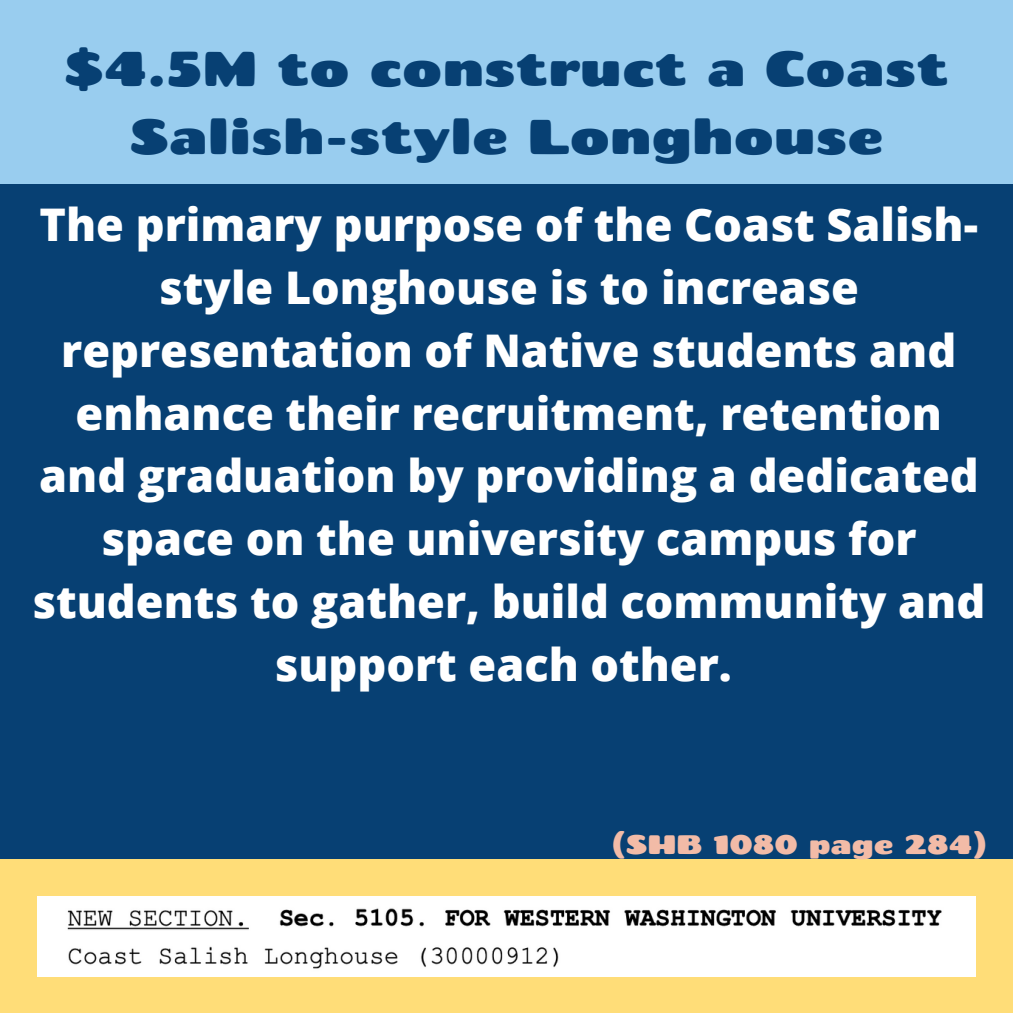
<style>
.page{position:relative;width:1013px;height:1013px;background:#fff}
.page>*{position:absolute;margin:0;border:0;box-sizing:border-box;transform-origin:0 0}
.t1{font:48.75px/67.5px "Chango";color:#074073;text-align:center}
.t2{font:800 45px/62.8px "Open Sans";color:#fff;text-align:center}
.t3{font:26.62px "Chango";color:#f2bba7}
</style>
<div class="page">
<div style="left:0;top:0;width:1012px;height:1012px;background:#074073"></div>
<div style="left:0;top:0;width:1012px;height:184px;background:#99cdef"></div>
<div style="left:0;top:859px;width:1012px;height:153px;background:#ffdd78"></div>
<img style="left:38px;top:896px;width:937px;height:80px">
<p class="t1" style="left:64px;top:34px;width:886px">$4.5M to construct a Coast<br>Salish-style Longhouse</p>
<p class="t2" style="left:32px;top:192px;width:954px">The primary purpose of the Coast Salish&shy;style Longhouse is to increase representation of Native students and enhance their recruitment, retention and graduation by providing a dedicated space on the university campus for students to gather, build community and support each other.</p>
<p class="t3" style="left:611px;top:827px;width:376px">(SHB 1080 page 284)</p>
</div>
